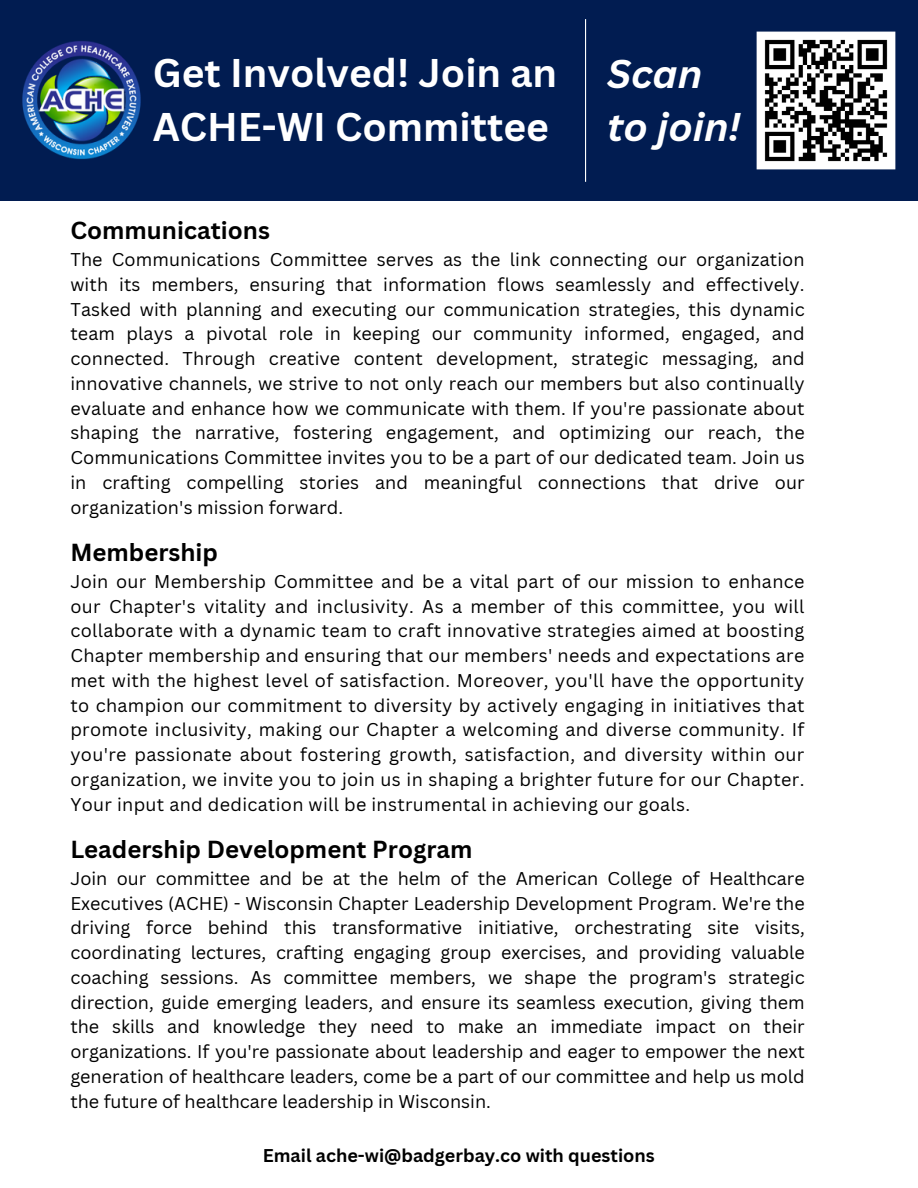
<style>
.page{position:relative;width:918px;height:1188px;background:#fff}
.page>*{position:absolute;margin:0;border:0;box-sizing:border-box;transform-origin:0 0}
.t1{font:700 39px/54px "Canva Sans";color:#fff}
.t2{font:italic 700 39px/52.8px "Canva Sans";color:#fff}
.t3{font:700 24px "Canva Sans";color:#000}
.t4{font:18px/24.8px "Canva Sans";letter-spacing:.005em;color:#000;text-align:justify}
.t5{font:700 18px "Canva Sans";color:#000}
</style>
<div class="page">
<div style="left:0;top:0;width:918px;height:201px;background:#011c51"></div>
<img style="left:22px;top:41px;width:119px;height:118px">
<hr style="left:585px;top:19px;width:1px;height:163px;background:#fff">
<img style="left:756px;top:31px;width:140px;height:139px">
<p class="t1" style="left:153px;top:45px;width:406px">Get Involved! Join an<br>ACHE-WI Committee</p>
<p class="t2" style="left:607px;top:46px;width:135px">Scan to join!</p>
<p class="t3" style="left:70px;top:213px;width:201px">Communications</p>
<p class="t4" style="left:70px;top:247px;width:736px">The Communications Committee serves as the link connecting our organization with its members, ensuring that information flows seamlessly and effectively.<br>Tasked with planning and executing our communication strategies, this dynamic team plays a pivotal role in keeping our community informed, engaged, and connected. Through creative content development, strategic messaging, and innovative channels, we strive to not only reach our members but also continually evaluate and enhance how we communicate with them. If you're passionate about shaping the narrative, fostering engagement, and optimizing our reach, the Communications Committee invites you to be a part of our dedicated team. Join us in crafting compelling stories and meaningful connections that drive our organization's mission forward.</p>
<h1 class="t3" style="left:70px;top:535px;width:149px">Membership</h1>
<h1 class="t4" style="left:70px;top:569px;width:736px">Join our Membership Committee and be a vital part of our mission to enhance our Chapter's vitality and inclusivity. As a member of this committee, you will collaborate with a dynamic team to craft innovative strategies aimed at boosting Chapter membership and ensuring that our members' needs and expectations are met with the highest level of satisfaction. Moreover, you'll have the opportunity to champion our commitment to diversity by actively engaging in initiatives that promote inclusivity, making our Chapter a welcoming and diverse community. If you're passionate about fostering growth, satisfaction, and diversity within our organization, we invite you to join us in shaping a brighter future for our Chapter.<br>Your input and dedication will be instrumental in achieving our goals.</h1>
<p class="t3" style="left:70px;top:832px;width:404px">Leadership Development Program</p>
<p class="t4" style="left:70px;top:865px;width:736px">Join our committee and be at the helm of the American College of Healthcare Executives (ACHE) - Wisconsin Chapter Leadership Development Program. We're the driving force behind this transformative initiative, orchestrating site visits, coordinating lectures, crafting engaging group exercises, and providing valuable coaching sessions. As committee members, we shape the program's strategic direction, guide emerging leaders, and ensure its seamless execution, giving them the skills and knowledge they need to make an immediate impact on their organizations. If you're passionate about leadership and eager to empower the next generation of healthcare leaders, come be a part of our committee and help us mold the future of healthcare leadership in Wisconsin.</p>
<h2 class="t5" style="left:263px;top:1142px;width:393px">Email ache-wi@badgerbay.co with questions</h2>
</div>
